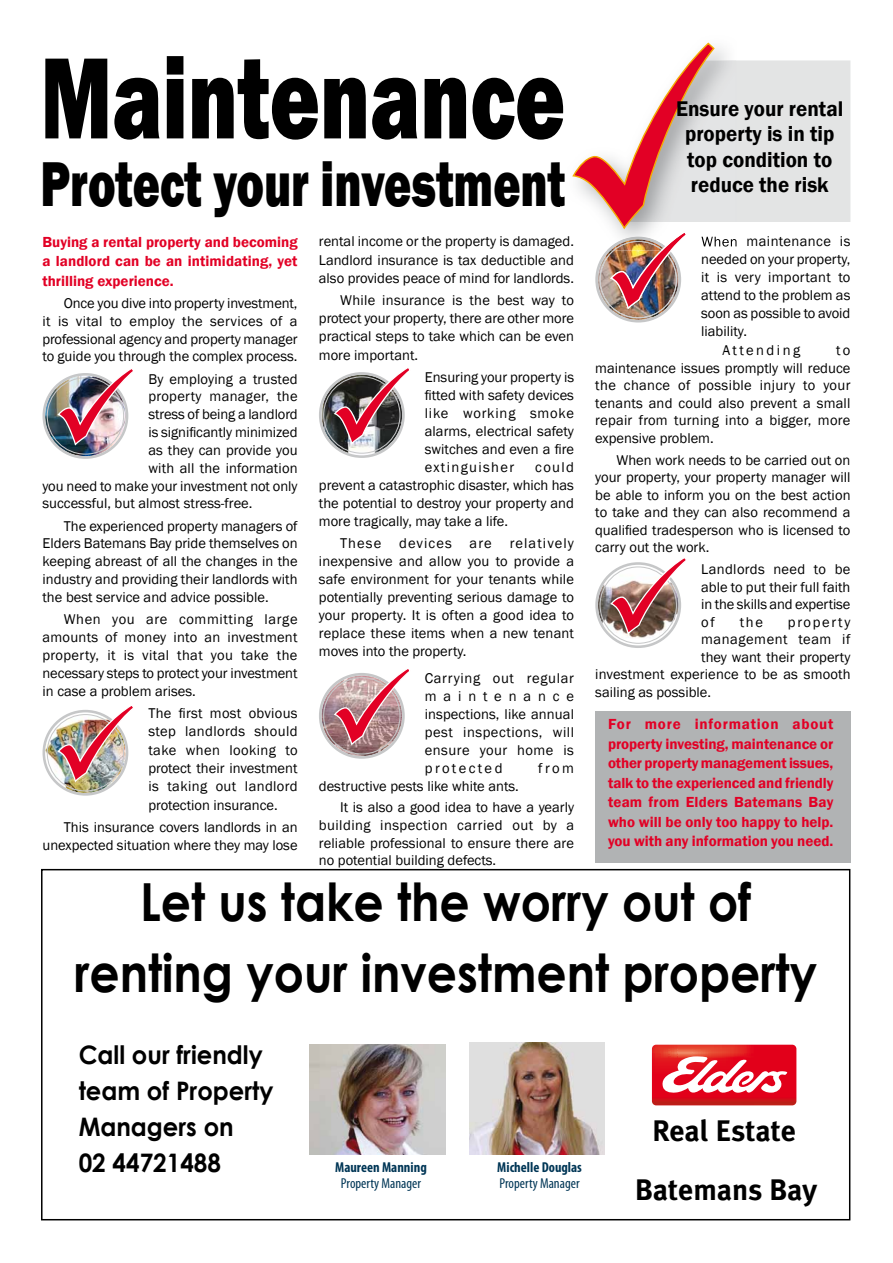
<style>
.page{position:relative;width:893px;height:1263px;background:#fff}
.page>*{position:absolute;margin:0;border:0;box-sizing:border-box;transform-origin:0 0}
.t1{font:800 119.7px "Franklin Gothic";color:#000;scale:.71 1}
.t2{font:800 65.1px "Franklin Gothic";color:#000;scale:.71 1}
.t3{font:700 52.5px/70.5px "Century Gothic";color:#000;text-align:center;scale:.9 1}
.t4{font:700 29.7px/58.2px "Meta Plus";color:#000;text-align:center}
.t5{font:700 25.5px/36px "Century Gothic";color:#000;scale:.95 1}
.t6{font:600 21.9px/25.5px "Franklin Gothic";color:#000;text-align:center;scale:.96 1}
.t7{font:600 15px/19.5px "Franklin Gothic";color:#e20025;text-align:justify}
.t8{font:14.55px/18px "Franklin Gothic";color:#000;text-align:justify}
.t9{font:14.55px "Franklin Gothic";letter-spacing:.02em;color:#000}
.t10{font:14.55px "Franklin Gothic";letter-spacing:.03em;color:#000}
.t11{font:14.55px "Franklin Gothic";letter-spacing:.035em;color:#000}
.t12{font:14.55px "Franklin Gothic";letter-spacing:.17em;color:#000}
.t13{font:14.55px "Franklin Gothic";letter-spacing:.11em;color:#000}
.t14{font:condensed 14.4px "Myriad Pro";color:#003656}
.t15{font:700 condensed 14.4px "Myriad Pro";color:#003656}
</style>
<div class="page">
<div style="left:41px;top:869px;width:809px;height:351px;border:2px solid #000"></div>
<div style="left:650px;top:1043px;width:148px;height:64px;border:2px solid #fff;border-radius:5px"></div>
<svg style="left:651px;top:1044px;width:146px;height:62px"></svg>
<img style="left:310px;top:1045px;width:135px;height:110px">
<img style="left:470px;top:1043px;width:135px;height:112px">
<div style="left:595px;top:711px;width:255px;height:151px;background:#b1b3b4"></div>
<img style="left:45px;top:376px;width:81px;height:80px;border-radius:40px">
<div style="left:43px;top:373px;width:85px;height:86px;border:3px solid #c6c7c8;border-radius:50%"></div>
<img style="left:56px;top:369px;width:77px;height:78px">
<img style="left:45px;top:722px;width:70px;height:70px">
<div style="left:43px;top:710px;width:85px;height:86px;border:3px solid #c6c7c8;border-radius:50%"></div>
<img style="left:56px;top:706px;width:77px;height:78px">
<img style="left:599px;top:574px;width:69px;height:65px">
<div style="left:595px;top:562px;width:86px;height:86px;border:3px solid #c6c7c8;border-radius:50%"></div>
<img style="left:609px;top:558px;width:77px;height:78px">
<img style="left:561px;top:95px;width:2px;height:31px">
<img style="left:561px;top:173px;width:4px;height:34px">
<svg style="left:572px;top:42px;width:278px;height:280px"></svg>
<img style="left:321px;top:375px;width:81px;height:80px;border-radius:40px">
<div style="left:319px;top:372px;width:86px;height:86px;border:3px solid #c6c7c8;border-radius:50%"></div>
<svg style="left:333px;top:368px;width:76px;height:78px"></svg>
<img style="left:321px;top:675px;width:81px;height:81px;border-radius:40px">
<div style="left:319px;top:673px;width:86px;height:86px;border:3px solid #c6c7c8;border-radius:50%"></div>
<svg style="left:333px;top:669px;width:76px;height:78px"></svg>
<h1 class="t1" style="left:40px;top:21px;width:741px">Maintenance</h1>
<h2 class="t2" style="left:40px;top:142px;width:741px">Protect your investment</h2>
<p class="t8" style="left:319px;top:233px;width:257px">rental income or the property is damaged.<br>Landlord insurance is tax deductible and also provides peace of mind for landlords.</p>
<p class="t8" style="left:319px;top:291px;width:257px;text-indent:21px">While insurance is the best way to protect your property, there are other more practical steps to take which can be even more important.</p>
<p class="t8" style="left:425px;top:368px;width:151px">Ensuring your property is fitted with safety devices like working smoke alarms, electrical safety switches and even a fire extinguisher</p>
<p class="t7" style="left:43px;top:232px;width:257px">Buying a rental property and becoming a landlord can be an intimidating, yet thrilling experience.</p>
<p class="t8" style="left:43px;top:294px;width:257px;text-indent:21px">Once you dive into property investment, it is vital to employ the services of a professional agency and property manager to guide you through the complex process.</p>
<p class="t8" style="left:148px;top:370px;width:151px">By employing a trusted</p>
<p class="t9" style="left:148px;top:387px;width:151px">property manager, the</p>
<p class="t8" style="left:148px;top:406px;width:151px">stress of being a landlord</p>
<p class="t8" style="left:148px;top:423px;width:151px">is significantly minimized</p>
<p class="t8" style="left:148px;top:441px;width:151px">as they can provide you</p>
<p class="t8" style="left:148px;top:459px;width:151px">with all the information</p>
<p class="t8" style="left:43px;top:477px;width:257px">you need to make your investment not only</p>
<p class="t8" style="left:43px;top:495px;width:211px">successful, but almost stress-free.</p>
<p class="t8" style="left:43px;top:517px;width:257px;text-indent:21px">The experienced property managers of Elders Batemans Bay pride themselves on keeping abreast of all the changes in the industry and providing their landlords with the best service and advice possible.</p>
<p class="t8" style="left:43px;top:611px;width:257px;text-indent:21px">When you are committing large amounts of money into an investment property, it is vital that you take the necessary steps to protect your investment in case a problem arises.</p>
<p class="t8" style="left:148px;top:704px;width:151px">The first most obvious step landlords should take when looking to protect their investment is taking out landlord protection insurance.</p>
<p class="t8" style="left:43px;top:818px;width:257px;text-align:right">This insurance covers landlords in an unexpected situation where they may lose</p>
<p class="t8" style="left:319px;top:458px;width:257px;text-indent:216px">could prevent a catastrophic disaster, which has the potential to destroy your property and more tragically, may take a life.</p>
<p class="t8" style="left:319px;top:534px;width:257px;text-indent:21px">These devices are relatively inexpensive and allow you to provide a safe environment for your tenants while potentially preventing serious damage to your property. It is often a good idea to replace these items when a new tenant moves into the property.</p>
<p class="t8" style="left:425px;top:669px;width:151px">Carrying out regular maintenance inspections, like annual pest inspections, will ensure your home is protected</p>
<p class="t8" style="left:538px;top:759px;width:37px">from</p>
<p class="t8" style="left:340px;top:775px;width:235px;line-height:21.8px;text-indent:-21px">destructive pests like white ants.<br>It is also a good idea to have a yearly</p>
<p class="t8" style="left:319px;top:817px;width:257px;line-height:17.5px">building inspection carried out by a reliable professional to ensure there are no potential building defects.</p>
<h3 class="t6" style="left:676px;top:96px;width:176px">Ensure your rental property is in tip top condition to reduce the risk</h3>
<p class="t10" style="left:701px;top:233px;width:151px">When maintenance is</p>
<p class="t8" style="left:701px;top:251px;width:151px">needed on your property,</p>
<p class="t9" style="left:701px;top:269px;width:151px">it is very important to</p>
<p class="t8" style="left:701px;top:287px;width:151px">attend to the problem as</p>
<p class="t8" style="left:701px;top:305px;width:151px">soon as possible to avoid</p>
<p class="t8" style="left:701px;top:323px;width:47px">liability.</p>
<p class="t12" style="left:722px;top:341px;width:79px">Attending</p>
<p class="t8" style="left:595px;top:342px;width:257px;line-height:17.5px;text-indent:241px">to maintenance issues promptly will reduce the chance of possible injury to your tenants and could also prevent a small repair from turning into a bigger, more expensive problem.</p>
<p class="t8" style="left:595px;top:451px;width:257px;line-height:17.5px;text-indent:21px">When work needs to be carried out on your property, your property manager will be able to inform you on the best action to take and they can also recommend a qualified tradesperson who is licensed to carry out the work.</p>
<p class="t8" style="left:701px;top:561px;width:151px;line-height:17.5px">Landlords need to be able to put their full faith in the skills and expertise of</p>
<p class="t8" style="left:740px;top:613px;width:25px">the</p>
<p class="t13" style="left:788px;top:613px;width:64px">property</p>
<p class="t11" style="left:701px;top:630px;width:151px">management team if</p>
<p class="t8" style="left:701px;top:648px;width:151px">they want their property</p>
<p class="t8" style="left:595px;top:666px;width:257px">investment experience to be as smooth</p>
<p class="t8" style="left:595px;top:683px;width:117px">sailing as possible.</p>
<p class="t7" style="left:608px;top:715px;width:227px">For more information about property investing, maintenance or other property management issues, talk to the experienced and friendly team from Elders Batemans Bay who will be only too happy to help. you with any information you need.</p>
<h3 class="t3" style="left:74px;top:864px;width:827px">Let us take the worry out of renting your investment property</h3>
<h3 class="t5" style="left:79px;top:1035px;width:207px">Call our friendly team of Property<br>Managers on<br>02 44721488</h3>
<p class="t15" style="left:335px;top:1159px;width:93px">Maureen Manning</p>
<p class="t14" style="left:341px;top:1175px;width:81px">Property Manager</p>
<p class="t15" style="left:497px;top:1159px;width:86px">Michelle Douglas</p>
<p class="t14" style="left:500px;top:1175px;width:81px">Property Manager</p>
<h3 class="t4" style="left:635px;top:1102px;width:184px">Real Estate<br>Batemans Bay</h3>
</div>
